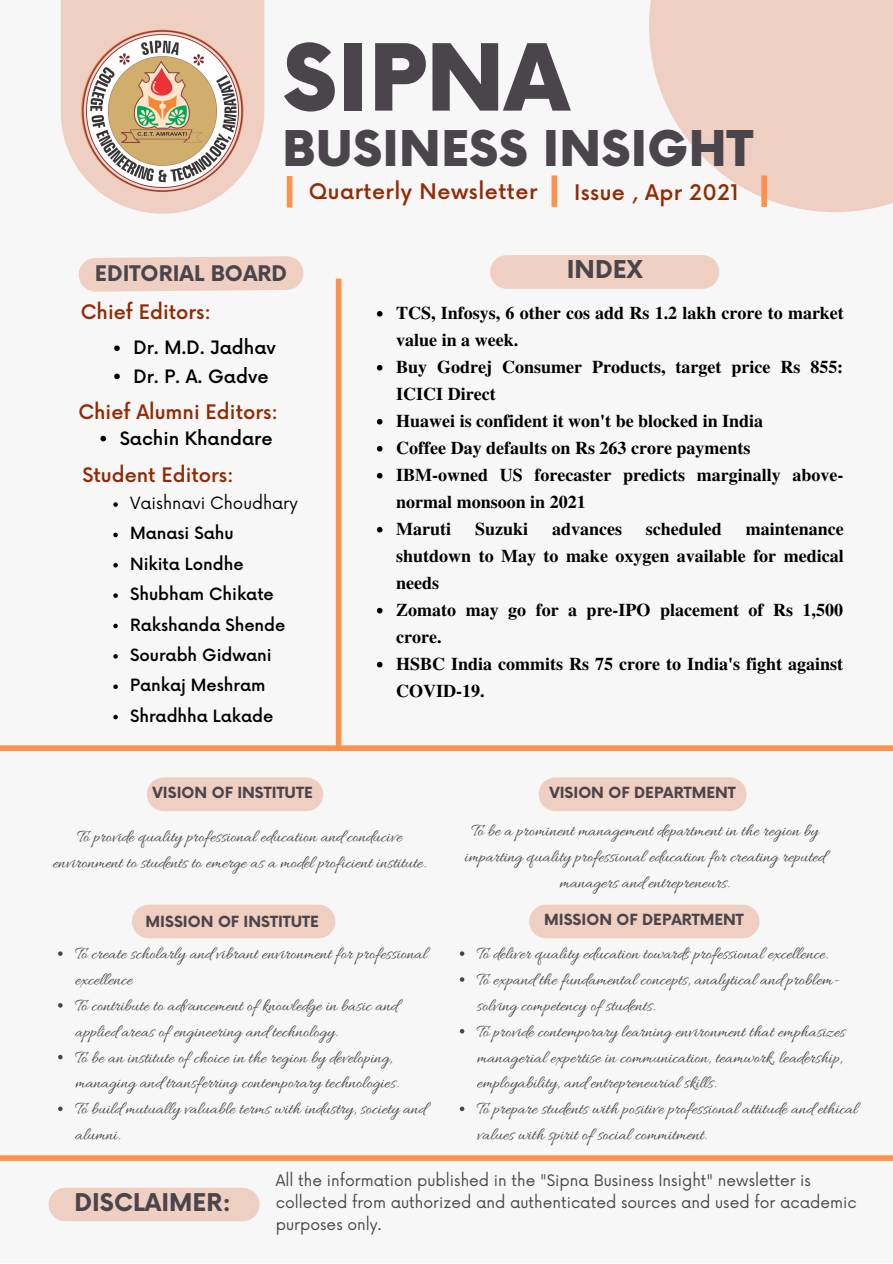
<style>
.page{position:relative;width:893px;height:1264px;background:#fff}
.page>*{position:absolute;margin:0;border:0;box-sizing:border-box;transform-origin:0 0}
.t1{font:900 89.85px "Now";letter-spacing:.005em;color:#4a454b}
.t2{font:900 48px "Now";letter-spacing:.005em;color:#4a454b}
.t3{font:700 24px "Now";color:#4a454b}
.t4{font:700 23.85px "Now";color:#4a454b}
.t5{font:500 21px "Now";letter-spacing:.025em;color:#922a04}
.t6{font:700 21px "Now";color:#4a454b}
.t7{font:500 19.5px "Now";color:#922a04}
.t8{font:18px/25.8px "Allura";color:#4a454b;text-align:center}
.t9{font:700 18px/27px "Te X Gyre Termes";color:#000}
.t10{font:500 18px/28px "Now";color:#000}
.t11{font:500 16.5px/30.3px "Now";color:#000}
.t12{font:16.5px "Now";color:#000}
.t13{font:15.45px/22.5px "Now";color:#4a454b}
.t14{font:700 15px "Now";color:#4a454b}
</style>
<div class="page">
<div style="left:0;top:0;width:892px;height:1262px;background:#f7f7f7"></div>
<svg style="left:78px;top:256px;width:226px;height:36px"></svg>
<div style="left:506px;top:255px;width:196px;height:34px;background:#f0cfc3"></div>
<svg style="left:61px;top:0;width:203px;height:214px"></svg>
<img style="left:81px;top:30px;width:162px;height:162px;border-radius:50%">
<svg style="left:649px;top:0;width:243px;height:212px;fill:#f0cfc3"></svg>
<div style="left:65px;top:1187px;width:178px;height:34px;background:#f0cfc3"></div>
<div style="left:551px;top:175px;width:6px;height:32px;background:#ff914d"></div>
<div style="left:287px;top:176px;width:5px;height:31px;background:#ff914d"></div>
<div style="left:761px;top:175px;width:6px;height:32px;background:#ff914d"></div>
<svg style="left:114px;top:345px;width:6px;height:6px"></svg>
<svg style="left:114px;top:373px;width:6px;height:6px"></svg>
<div style="left:336px;top:278px;width:5px;height:473px;background:#ff914d"></div>
<svg style="left:113px;top:502px;width:5px;height:5px"></svg>
<svg style="left:113px;top:532px;width:5px;height:5px"></svg>
<svg style="left:113px;top:563px;width:5px;height:4px"></svg>
<svg style="left:113px;top:593px;width:5px;height:5px"></svg>
<svg style="left:113px;top:623px;width:5px;height:5px"></svg>
<svg style="left:113px;top:654px;width:5px;height:4px"></svg>
<svg style="left:113px;top:684px;width:5px;height:5px"></svg>
<svg style="left:113px;top:714px;width:5px;height:5px"></svg>
<svg style="left:100px;top:436px;width:6px;height:5px"></svg>
<svg style="left:377px;top:311px;width:5px;height:5px"></svg>
<svg style="left:377px;top:365px;width:5px;height:5px"></svg>
<svg style="left:377px;top:419px;width:5px;height:5px"></svg>
<svg style="left:377px;top:446px;width:5px;height:5px"></svg>
<svg style="left:377px;top:473px;width:5px;height:5px"></svg>
<svg style="left:377px;top:527px;width:5px;height:5px"></svg>
<svg style="left:377px;top:608px;width:5px;height:5px"></svg>
<svg style="left:377px;top:662px;width:5px;height:5px"></svg>
<div style="left:164px;top:777px;width:142px;height:34px;background:#f0cfc3"></div>
<div style="left:546px;top:904px;width:196px;height:34px;background:#f0cfc3"></div>
<div style="left:555px;top:777px;width:174px;height:34px;background:#f0cfc3"></div>
<div style="left:149px;top:904px;width:169px;height:34px;background:#f0cfc3"></div>
<svg style="left:58px;top:951px;width:5px;height:4px"></svg>
<svg style="left:58px;top:1003px;width:5px;height:4px"></svg>
<svg style="left:58px;top:1054px;width:5px;height:5px"></svg>
<svg style="left:58px;top:1106px;width:5px;height:5px"></svg>
<svg style="left:460px;top:951px;width:4px;height:4px"></svg>
<svg style="left:460px;top:977px;width:4px;height:4px"></svg>
<svg style="left:460px;top:1029px;width:4px;height:4px"></svg>
<svg style="left:460px;top:1106px;width:4px;height:5px"></svg>
<div style="left:0;top:745px;width:892px;height:6px;background:#ff914d"></div>
<div style="left:0;top:1155px;width:892px;height:5px;background:#ff914d"></div>
<h1 class="t1" style="left:282px;top:30px;width:288px">SIPNA</h1>
<h2 class="t2" style="left:282px;top:122px;width:471px">BUSINESS INSIGHT</h2>
<p class="t5" style="left:309px;top:180px;width:230px">Quarterly Newsletter</p>
<p class="t5" style="left:574px;top:181px;width:166px">Issue , Apr 2021</p>
<p class="t6" style="left:95px;top:262px;width:194px">EDITORIAL BOARD</p>
<p class="t7" style="left:81px;top:301px;width:132px">Chief Editors:</p>
<p class="t10" style="left:133px;top:335px;width:144px">Dr. M.D. Jadhav<br>Dr. P. A. Gadve</p>
<p class="t7" style="left:78px;top:401px;width:201px">Chief Alumni Editors:</p>
<p class="t10" style="left:120px;top:425px;width:154px">Sachin Khandare</p>
<p class="t7" style="left:82px;top:464px;width:153px">Student Editors:</p>
<p class="t12" style="left:130px;top:494px;width:169px">Vaishnavi Choudhary</p>
<p class="t11" style="left:130px;top:519px;width:157px">Manasi Sahu<br>Nikita Londhe<br>Shubham Chikate<br>Rakshanda Shende<br>Sourabh Gidwani<br>Pankaj Meshram<br>Shradhha Lakade</p>
<h3 class="t3" style="left:567px;top:256px;width:77px">INDEX</h3>
<p class="t9" style="left:396px;top:298px;width:449px">TCS, Infosys, 6 other cos add Rs 1.2 lakh crore to market value in a week.<br>Buy Godrej Consumer Products, target price Rs 855:<br>ICICI Direct<br>Huawei is confident it won't be blocked in India<br>Coffee Day defaults on Rs 263 crore payments IBM-owned US forecaster predicts marginally above&shy;normal monsoon in 2021<br>Maruti</p>
<p class="t9" style="left:475px;top:514px;width:54px">Suzuki</p>
<p class="t9" style="left:552px;top:514px;width:71px">advances</p>
<p class="t9" style="left:646px;top:514px;width:77px">scheduled</p>
<p class="t9" style="left:396px;top:514px;width:449px;text-indent:349px">maintenance shutdown to May to make oxygen available for medical needs<br>Zomato may go for a pre-IPO placement of Rs 1,500 crore.<br>HSBC India commits Rs 75 crore to India's fight against<br>COVID-19.</p>
<p class="t14" style="left:153px;top:784px;width:162px">VISION OF INSTITUTE</p>
<p class="t8" style="left:53px;top:824px;width:375px">To provide quality professional education and conducive environment to students to emerge as a model proficient institute.</p>
<p class="t14" style="left:549px;top:784px;width:188px">VISION OF DEPARTMENT</p>
<p class="t8" style="left:464px;top:819px;width:362px">To be a prominent management department in the region by imparting quality professional education for creating reputed managers and entrepreneurs.</p>
<p class="t14" style="left:544px;top:911px;width:201px">MISSION OF DEPARTMENT</p>
<p class="t14" style="left:146px;top:914px;width:175px">MISSION OF INSTITUTE</p>
<p class="t8" style="left:75px;top:942px;width:353px;text-align:left">To create scholarly and vibrant environment for professional excellence<br>To contribute to advancement of knowledge in basic and applied areas of engineering and technology.<br>To be an institute of choice in the region by developing, managing and transferring contemporary technologies.<br>To build mutually valuable terms with industry, society and alumni.</p>
<p class="t8" style="left:477px;top:942px;width:382px;text-align:left">To deliver quality education towards professional excellence.<br>To expand the fundamental concepts, analytical and problem&shy;solving competency of students.<br>To provide contemporary learning environment that emphasizes managerial expertise in communication, teamwork, leadership, employability, and entrepreneurial skills.<br>To prepare students with positive professional attitude and ethical values with spirit of social commitment.</p>
<h3 class="t4" style="left:75px;top:1189px;width:158px">DISCLAIMER:</h3>
<p class="t13" style="left:276px;top:1169px;width:582px">All the information published in the "Sipna Business Insight" newsletter is collected from authorized and authenticated sources and used for academic purposes only.</p>
</div>
